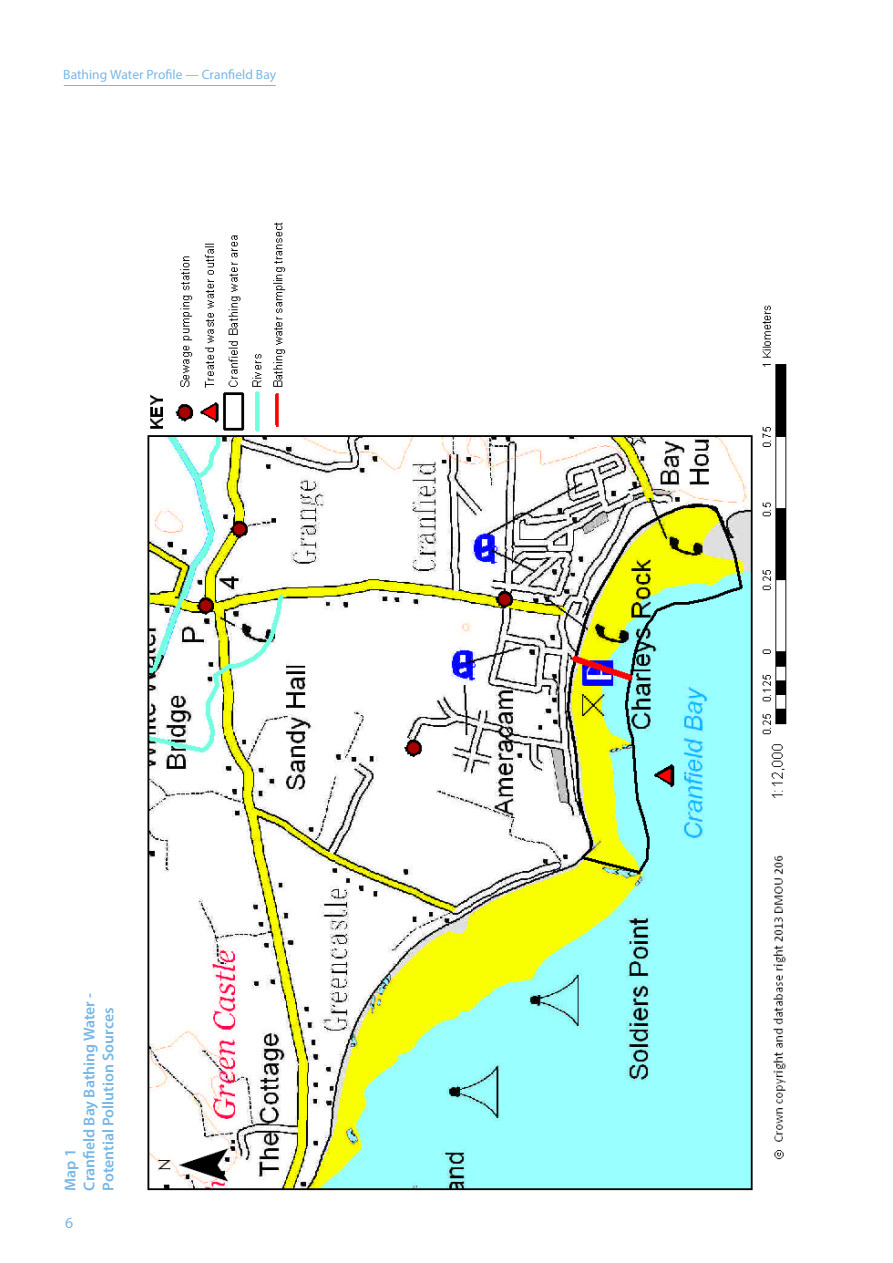
<style>
.page{position:relative;width:893px;height:1263px;background:#fff}
.page>*{position:absolute;margin:0;border:0;box-sizing:border-box;transform-origin:0 0}
.t1{font:600 15.75px "Myriad Pro";color:#78b8e5}
.t2{font:15.75px "Myriad Pro";color:#78b8e5}
.t3{font:13.5px "Myriad Pro";color:#78b8e5}
</style>
<div class="page">
<hr style="left:64px;top:85px;width:212px;height:1px;background:#78b8e5">
<img style="left:147px;top:222px;width:640px;height:969px">
<p class="t3" style="left:63px;top:66px;width:214px">Bathing Water Profile — Cranfield Bay</p>
<p class="t1" style="left:79px;top:1191px;width:199px;rotate:-90deg">Cranfield Bay Bathing Water -</p>
<p class="t1" style="left:98px;top:1191px;width:184px;rotate:-90deg">Potential Pollution Sources</p>
<p class="t1" style="left:60px;top:1191px;width:44px;rotate:-90deg">Map 1</p>
<p class="t2" style="left:65px;top:1213px;width:10px">6</p>
</div>
